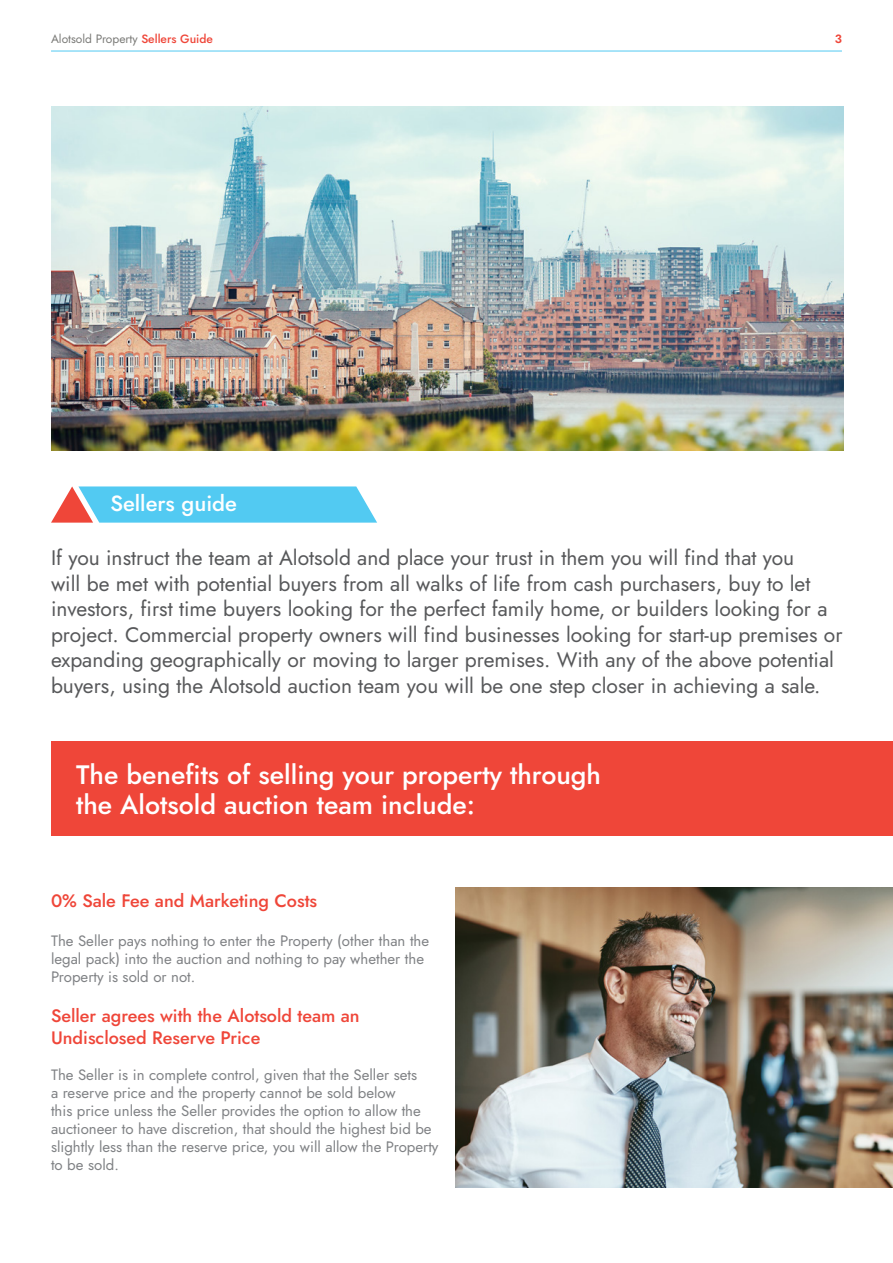
<style>
.page{position:relative;width:893px;height:1263px;background:#fff}
.page>*{position:absolute;margin:0;border:0;box-sizing:border-box;transform-origin:0 0}
.Subheading{font:500 26.7px/30px "Jost";color:#fff}
.t1{font:500 21.9px "Jost";color:#fff}
.t2{font:21px/25.5px "Jost";color:#57585a}
.Subheading-2{font:500 18px/21.6px "Jost";color:#ef4639}
.t3{font:15px/18px "Jost";color:#808285}
.t4{font:12px "Jost";color:#7b7b78}
.t5{font:600 12px "Jost";color:#ef4639}
.s1{font-weight:500;color:#ef4639}
</style>
<div class="page">
<hr style="left:51px;top:51px;width:791px;height:1px;background:#52caf2">
<div style="left:52px;top:741px;width:841px;height:95px;background:#ef4639"></div>
<svg style="left:51px;top:486px;width:326px;height:37px;background:#6dc7e7"></svg>
<img style="left:51px;top:106px;width:792px;height:344px">
<img style="left:455px;top:888px;width:438px;height:299px">
<p class="t4" style="left:51px;top:31px;width:163px">Alotsold Property <span class="s1">Sellers Guide</span></p>
<p class="t5" style="left:835px;top:31px;width:9px">3</p>
<p class="t1" style="left:110px;top:489px;width:128px">Sellers guide</p>
<p class="t2" style="left:51px;top:545px;width:793px">If you instruct the team at Alotsold and place your trust in them you will find that you<br>will be met with potential buyers from all walks of life from cash purchasers, buy to let investors, first time buyers looking for the perfect family home, or builders looking for a project. Commercial property owners will find businesses looking for start-up premises or expanding geographically or moving to larger premises. With any of the above potential buyers, using the Alotsold auction team you will be one step closer in achieving a sale.</p>
<p class="Subheading" style="left:76px;top:760px;width:526px">The benefits of selling your property through the Alotsold auction team include:</p>
<p class="Subheading-2" style="left:51px;top:890px;width:268px">0% Sale Fee and Marketing Costs</p>
<p class="t3" style="left:51px;top:932px;width:380px">The Seller pays nothing to enter the Property (other than the legal pack) into the auction and nothing to pay whether the<br>Property is sold or not.</p>
<p class="Subheading-2" style="left:51px;top:1005px;width:310px">Seller agrees with the Alotsold team an<br>Undisclosed Reserve Price</p>
<p class="t3" style="left:51px;top:1065px;width:389px">The Seller is in complete control, given that the Seller sets<br>a reserve price and the property cannot be sold below<br>this price unless the Seller provides the option to allow the auctioneer to have discretion, that should the highest bid be slightly less than the reserve price, you will allow the Property to be sold.</p>
</div>
